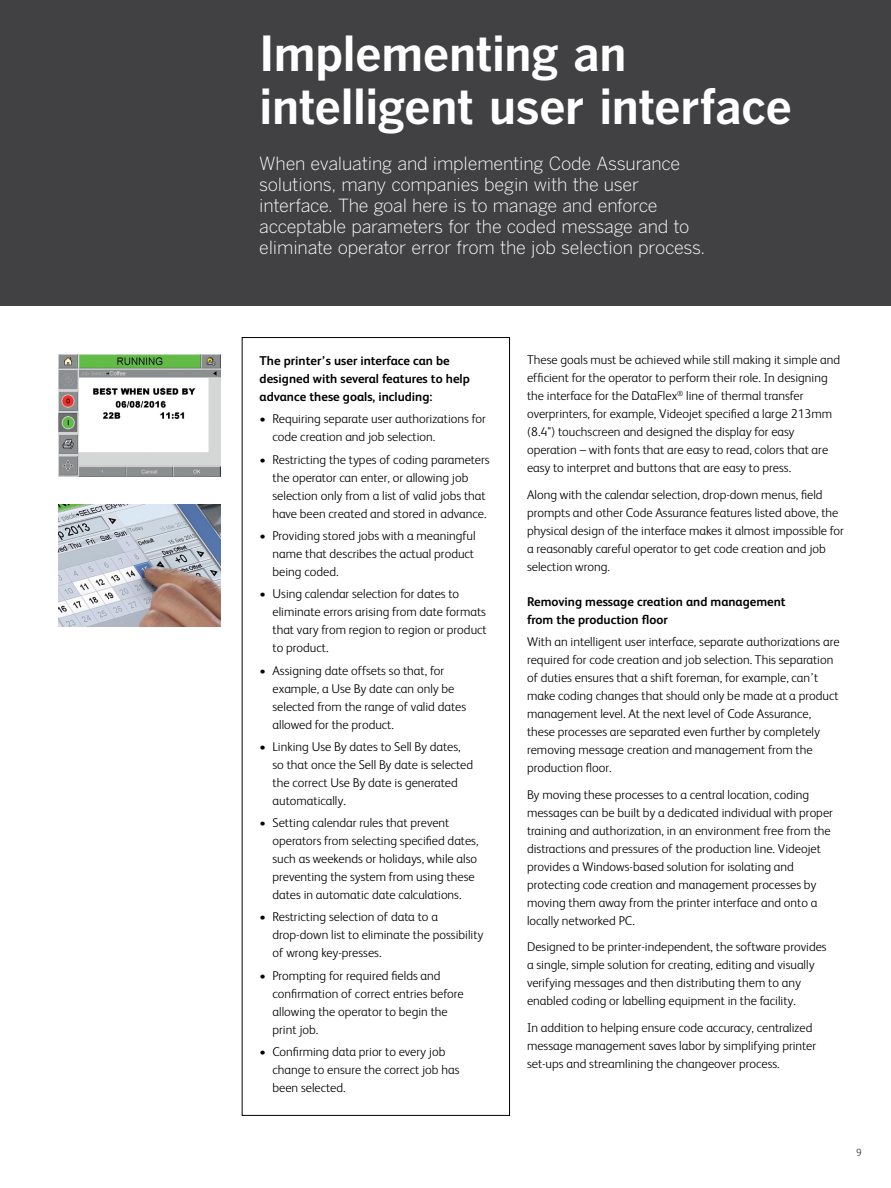
<style>
.page{position:relative;width:891px;height:1188px;background:#fff}
.page>*{position:absolute;margin:0;border:0;box-sizing:border-box;transform-origin:0 0}
.t1{font:48px/52.5px "Benton Got Bol";letter-spacing:-.02em;color:#fff}
.t2{font:18px/21px "Benton Got Lt";letter-spacing:-.01em;color:#fff}
.t3{font:300 12.75px/18px "FS Albert";color:#000}
.t4{font:700 12.75px/18px "FS Albert";color:#000}
.t5{font:300 10.5px "FS Albert";color:#414042}
</style>
<div class="page">
<div style="left:0;top:0;width:891px;height:306px;background:#414042"></div>
<img style="left:58px;top:354px;width:163px;height:122px">
<img style="left:58px;top:505px;width:163px;height:122px">
<h1 class="t1" style="left:259px;top:26px;width:535px">Implementing an intelligent user interface</h1>
<p class="t2" style="left:259px;top:153px;width:448px">When evaluating and implementing Code Assurance solutions, many companies begin with the user interface. The goal here is to manage and enforce acceptable parameters for the coded message and to eliminate operator error from the job selection process.</p>
<p class="t4" style="left:260px;top:352px;width:212px">The printer’s user interface can be designed with several features to help advance these goals, including:</p>
<p class="t3" style="left:273px;top:410px;width:215px;text-indent:-13px">• Requiring separate user authorizations for code creation and job selection.</p>
<p class="t3" style="left:273px;top:450px;width:219px;text-indent:-13px">• Restricting the types of coding parameters the operator can enter, or allowing job selection only from a list of valid jobs that have been created and stored in advance.</p>
<p class="t3" style="left:273px;top:526px;width:205px;text-align:justify;text-indent:-13px">• Providing stored jobs with a meaningful name that describes the actual product being coded.</p>
<p class="t3" style="left:273px;top:585px;width:216px;text-indent:-13px">• Using calendar selection for dates to eliminate errors arising from date formats that vary from region to region or product to product.</p>
<p class="t3" style="left:273px;top:661px;width:195px;text-indent:-13px">• Assigning date offsets so that, for example, a Use By date can only be selected from the range of valid dates allowed for the product.</p>
<p class="t3" style="left:273px;top:737px;width:202px;text-indent:-13px">• Linking Use By dates to Sell By dates, so that once the Sell By date is selected the correct Use By date is generated automatically.</p>
<p class="t3" style="left:273px;top:814px;width:207px;text-indent:-13px">• Setting calendar rules that prevent operators from selecting specified dates, such as weekends or holidays, while also preventing the system from using these dates in automatic date calculations.</p>
<p class="t3" style="left:273px;top:908px;width:212px;text-indent:-13px">• Restricting selection of data to a drop-down list to eliminate the possibility of wrong key-presses.</p>
<p class="t3" style="left:273px;top:966px;width:193px;text-indent:-13px">• Prompting for required fields and confirmation of correct entries before allowing the operator to begin the print job.</p>
<p class="t3" style="left:273px;top:1043px;width:188px;text-indent:-13px">• Confirming data prior to every job change to ensure the correct job has been selected.</p>
<p class="t3" style="left:527px;top:351px;width:315px">These goals must be achieved while still making it simple and efficient for the operator to perform their role. In designing the interface for the DataFlex<sup>®</sup> line of thermal transfer overprinters, for example, Videojet specified a large 213mm (8.4") touchscreen and designed the display for easy operation – with fonts that are easy to read, colors that are easy to interpret and buttons that are easy to press.</p>
<p class="t3" style="left:527px;top:485px;width:318px">Along with the calendar selection, drop-down menus, field prompts and other Code Assurance features listed above, the physical design of the interface makes it almost impossible for a reasonably careful operator to get code creation and job selection wrong.</p>
<p class="t4" style="left:527px;top:592px;width:260px">Removing message creation and management from the production floor</p>
<p class="t3" style="left:527px;top:633px;width:314px">With an intelligent user interface, separate authorizations are required for code creation and job selection. This separation of duties ensures that a shift foreman, for example, can’t make coding changes that should only be made at a product management level. At the next level of Code Assurance, these processes are separated even further by completely removing message creation and management from the production floor.</p>
<p class="t3" style="left:527px;top:785px;width:307px">By moving these processes to a central location, coding messages can be built by a dedicated individual with proper training and authorization, in an environment free from the distractions and pressures of the production line. Videojet provides a Windows-based solution for isolating and protecting code creation and management processes by moving them away from the printer interface and onto a locally networked PC.</p>
<p class="t3" style="left:527px;top:938px;width:301px">Designed to be printer-independent, the software provides a single, simple solution for creating, editing and visually verifying messages and then distributing them to any enabled coding or labelling equipment in the facility.</p>
<p class="t3" style="left:527px;top:1018px;width:291px">In addition to helping ensure code accuracy, centralized message management saves labor by simplifying printer set-ups and streamlining the changeover process.</p>
<p class="t5" style="left:856px;top:1147px;width:7px">9</p>
</div>
